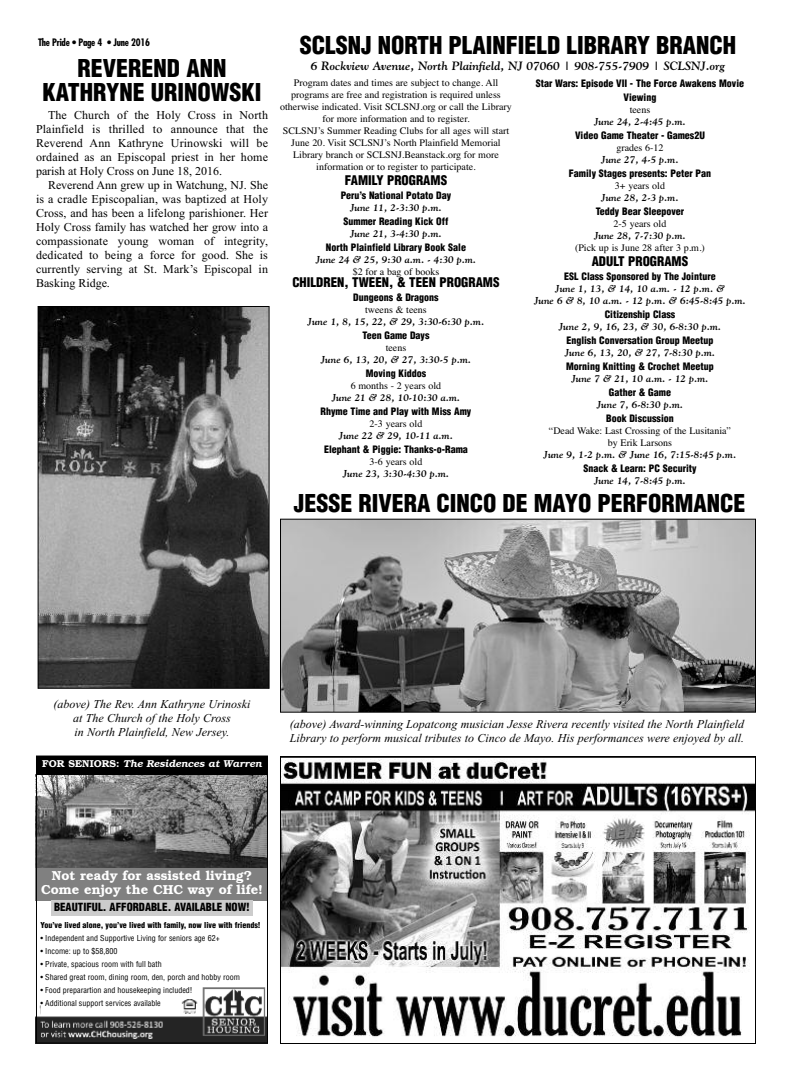
<style>
.page{position:relative;width:792px;height:1080px;background:#fff}
.page>*{position:absolute;margin:0;border:0;box-sizing:border-box;transform-origin:0 0}
.t1{font:900 condensed 24px/24px "Helvetica";color:#000;text-align:center}
.t2{font:900 condensed 13px "Helvetica";color:#000}
.t3{font:600 13px/14.6px "Bookman";color:#fff;text-align:center}
.t4{font:12px/14px "Times New Roman";letter-spacing:.01em;color:#000;text-align:justify}
.t5{font:italic 12px/14px "Times New Roman";color:#000;text-align:center}
.t6{font:italic 700 12px "Goudy";color:#000}
.t7{font:900 condensed 11px "Helvetica";color:#000}
.t8{font:10px/12px "Times";color:#000;text-align:center}
.t9{font:italic 700 10px/12px "Goudy";color:#000;text-align:center}
.t10{font:900 condensed 10px/14px "Helvetica";color:#000;text-align:center}
.t11{font:italic 600 10px "Bookman";color:#fff}
.t12{font:700 condensed 10px "Futura";letter-spacing:-.025em;color:#000}
.t13{font:condensed 8px "Helvetica";color:#000}
.t14{font:900 condensed 8px "Helvetica";color:#000}
.s1{font-style:normal}
</style>
<div class="page">
<img style="left:40px;top:308px;width:228px;height:379px">
<div style="left:38px;top:306px;width:232px;height:383px;border:1px solid #000"></div>
<img style="left:38px;top:775px;width:228px;height:93px">
<div style="left:36px;top:868px;width:232px;height:32px;background:#808080"></div>
<img style="left:38px;top:987px;width:228px;height:55px">
<div style="left:36px;top:756px;width:232px;height:288px;border:1px solid #000"></div>
<div style="left:41px;top:983px;width:156px;height:33px;background:#fff"></div>
<div style="left:36px;top:756px;width:232px;height:18px;background:#000"></div>
<img style="left:181px;top:999px;width:17px;height:15px">
<div style="left:51px;top:900px;width:201px;height:15px;background:#ccc"></div>
<img style="left:282px;top:521px;width:472px;height:190px">
<div style="left:280px;top:519px;width:476px;height:194px;border:1px solid #000"></div>
<img style="left:282px;top:759px;width:472px;height:278px">
<div style="left:280px;top:756px;width:476px;height:288px;border:1px solid #000"></div>
<p class="t12" style="left:38px;top:38px;width:114px">The Pride • Page 4 • June 2016</p>
<h1 class="t1" style="left:42px;top:56px;width:221px">REVEREND ANN<br>KATHRYNE URINOWSKI</h1>
<p class="t4" style="left:36px;top:108px;width:234px;text-indent:12px">The Church of the Holy Cross in North Plainfield is thrilled to announce that the Reverend Ann Kathryne Urinowski will be ordained as an Episcopal priest in her home parish at Holy Cross on June 18, 2016.</p>
<p class="t4" style="left:36px;top:178px;width:234px;text-indent:12px">Reverend Ann grew up in Watchung, NJ. She is a cradle Episcopalian, was baptized at Holy Cross, and has been a lifelong parishioner. Her Holy Cross family has watched her grow into a compassionate young woman of integrity, dedicated to being a force for good. She is currently serving at St. Mark’s Episcopal in Basking Ridge.</p>
<h1 class="t1" style="left:300px;top:34px;width:438px">SCLSNJ NORTH PLAINFIELD LIBRARY BRANCH</h1>
<p class="t6" style="left:311px;top:59px;width:416px">6 Rockview Avenue, North Plainfield, NJ 07060 | 908-755-7909 | SCLSNJ.org</p>
<p class="t8" style="left:280px;top:77px;width:233px">Program dates and times are subject to change. All programs are free and registration is required unless otherwise indicated. Visit SCLSNJ.org or call the Library for more information and to register.<br>SCLSNJ’s Summer Reading Clubs for all ages will start June 20. Visit SCLSNJ’s North Plainfield Memorial Library branch or SCLSNJ.Beanstack.org for more information or to register to participate.</p>
<h2 class="t2" style="left:345px;top:173px;width:104px">FAMILY PROGRAMS</h2>
<p class="t10" style="left:341px;top:189px;width:112px">Peru’s National Potato Day</p>
<p class="t9" style="left:350px;top:202px;width:93px">June 11, 2-3:30 p.m.</p>
<p class="t10" style="left:344px;top:215px;width:106px">Summer Reading Kick Off</p>
<p class="t9" style="left:350px;top:228px;width:93px">June 21, 3-4:30 p.m.</p>
<p class="t10" style="left:326px;top:241px;width:142px">North Plainfield Library Book Sale</p>
<p class="t9" style="left:316px;top:254px;width:162px">June 24 &amp; 25, 9:30 a.m. - 4:30 p.m.</p>
<p class="t8" style="left:353px;top:266px;width:88px">$2 for a bag of books</p>
<h2 class="t2" style="left:292px;top:275px;width:209px">CHILDREN, TWEEN, &amp; TEEN PROGRAMS</h2>
<p class="t10" style="left:353px;top:291px;width:87px">Dungeons &amp; Dragons</p>
<p class="t8" style="left:365px;top:304px;width:63px">tweens &amp; teens</p>
<p class="t9" style="left:308px;top:316px;width:178px">June 1, 8, 15, 22, &amp; 29, 3:30-6:30 p.m.</p>
<p class="t10" style="left:363px;top:329px;width:68px">Teen Game Days</p>
<p class="t8" style="left:386px;top:342px;width:22px">teens</p>
<p class="t9" style="left:321px;top:354px;width:152px">June 6, 13, 20, &amp; 27, 3:30-5 p.m.</p>
<p class="t10" style="left:366px;top:367px;width:62px">Moving Kiddos</p>
<p class="t8" style="left:351px;top:380px;width:92px">6 months - 2 years old</p>
<p class="t9" style="left:332px;top:392px;width:130px">June 21 &amp; 28, 10-10:30 a.m.</p>
<p class="t10" style="left:321px;top:405px;width:152px">Rhyme Time and Play with Miss Amy</p>
<p class="t8" style="left:370px;top:418px;width:54px">2-3 years old</p>
<p class="t9" style="left:339px;top:430px;width:116px">June 22 &amp; 29, 10-11 a.m.</p>
<p class="t10" style="left:324px;top:443px;width:145px">Elephant &amp; Piggie: Thanks-o-Rama</p>
<p class="t8" style="left:370px;top:456px;width:54px">3-6 years old</p>
<p class="t9" style="left:343px;top:468px;width:108px">June 23, 3:30-4:30 p.m.</p>
<p class="t10" style="left:536px;top:77px;width:210px">Star Wars: Episode VII - The Force Awakens Movie<br>Viewing</p>
<p class="t8" style="left:630px;top:104px;width:22px">teens</p>
<p class="t9" style="left:594px;top:116px;width:93px">June 24, 2-4:45 p.m.</p>
<p class="t10" style="left:575px;top:129px;width:131px">Video Game Theater - Games2U</p>
<p class="t8" style="left:616px;top:142px;width:49px">grades 6-12</p>
<p class="t9" style="left:601px;top:154px;width:79px">June 27, 4-5 p.m.</p>
<p class="t10" style="left:569px;top:167px;width:144px">Family Stages presents: Peter Pan</p>
<p class="t8" style="left:615px;top:180px;width:52px">3+ years old</p>
<p class="t9" style="left:601px;top:192px;width:79px">June 28, 2-3 p.m.</p>
<p class="t10" style="left:596px;top:205px;width:90px">Teddy Bear Sleepover</p>
<p class="t8" style="left:614px;top:218px;width:54px">2-5 years old</p>
<p class="t9" style="left:594px;top:230px;width:93px">June 28, 7-7:30 p.m.</p>
<p class="t8" style="left:575px;top:242px;width:131px">(Pick up is June 28 after 3 p.m.)</p>
<h2 class="t2" style="left:592px;top:254px;width:98px">ADULT PROGRAMS</h2>
<p class="t10" style="left:564px;top:270px;width:153px">ESL Class Sponsored by The Jointure</p>
<p class="t9" style="left:534px;top:283px;width:213px">June 1, 13, &amp; 14, 10 a.m. - 12 p.m. &amp;<br>June 6 &amp; 8, 10 a.m. - 12 p.m. &amp; 6:45-8:45 p.m.</p>
<p class="t10" style="left:605px;top:308px;width:72px">Citizenship Class</p>
<p class="t9" style="left:559px;top:321px;width:164px">June 2, 9, 16, 23, &amp; 30, 6-8:30 p.m.</p>
<p class="t10" style="left:566px;top:334px;width:149px">English Conversation Group Meetup</p>
<p class="t9" style="left:565px;top:347px;width:152px">June 6, 13, 20, &amp; 27, 7-8:30 p.m.</p>
<p class="t10" style="left:566px;top:360px;width:149px">Morning Knitting &amp; Crochet Meetup</p>
<p class="t9" style="left:571px;top:373px;width:139px">June 7 &amp; 21, 10 a.m. - 12 p.m.</p>
<p class="t10" style="left:609px;top:386px;width:64px">Gather &amp; Game</p>
<p class="t9" style="left:597px;top:399px;width:88px">June 7, 6-8:30 p.m.</p>
<p class="t10" style="left:606px;top:412px;width:69px">Book Discussion</p>
<p class="t8" style="left:549px;top:425px;width:184px">“Dead Wake: Last Crossing of the Lusitania” by Erik Larsons</p>
<p class="t9" style="left:544px;top:449px;width:194px">June 9, 1-2 p.m. &amp; June 16, 7:15-8:45 p.m.</p>
<p class="t10" style="left:583px;top:462px;width:115px">Snack &amp; Learn: PC Security</p>
<p class="t9" style="left:594px;top:475px;width:93px">June 14, 7-8:45 p.m.</p>
<h1 class="t1" style="left:294px;top:492px;width:453px">JESSE RIVERA CINCO DE MAYO PERFORMANCE</h1>
<p class="t5" style="left:53px;top:697px;width:199px">(above) The Rev. Ann Kathryne Urinoski at The Church of the Holy Cross<br>in North Plainfield, New Jersey.</p>
<p class="t11" style="left:42px;top:757px;width:221px"><span class="s1">FOR SENIORS:</span> The Residences at Warren</p>
<p class="t5" style="left:290px;top:716px;width:456px;text-align:left">(above) Award-winning Lopatcong musician Jesse Rivera recently visited the North Plainfield<br>Library to perform musical tributes to Cinco de Mayo. His performances were enjoyed by all.</p>
<h2 class="t3" style="left:41px;top:868px;width:223px">Not ready for assisted living?<br>Come enjoy the CHC way of life!</h2>
<p class="t7" style="left:54px;top:901px;width:197px">BEAUTIFUL. AFFORDABLE. AVAILABLE NOW!</p>
<p class="t14" style="left:40px;top:920px;width:222px">You’ve lived alone, you’ve lived with family, now live with friends!</p>
<p class="t13" style="left:40px;top:933px;width:181px">• Independent and Supportive Living for seniors age 62+</p>
<p class="t13" style="left:40px;top:946px;width:79px">• Income: up to $58,800</p>
<p class="t13" style="left:40px;top:959px;width:123px">• Private, spacious room with full bath</p>
<p class="t13" style="left:40px;top:972px;width:201px">• Shared great room, dining room, den, porch and hobby room</p>
<p class="t13" style="left:40px;top:985px;width:154px">• Food preparartion and housekeeping included!</p>
<p class="t13" style="left:40px;top:998px;width:122px">• Additional support services available</p>
</div>
